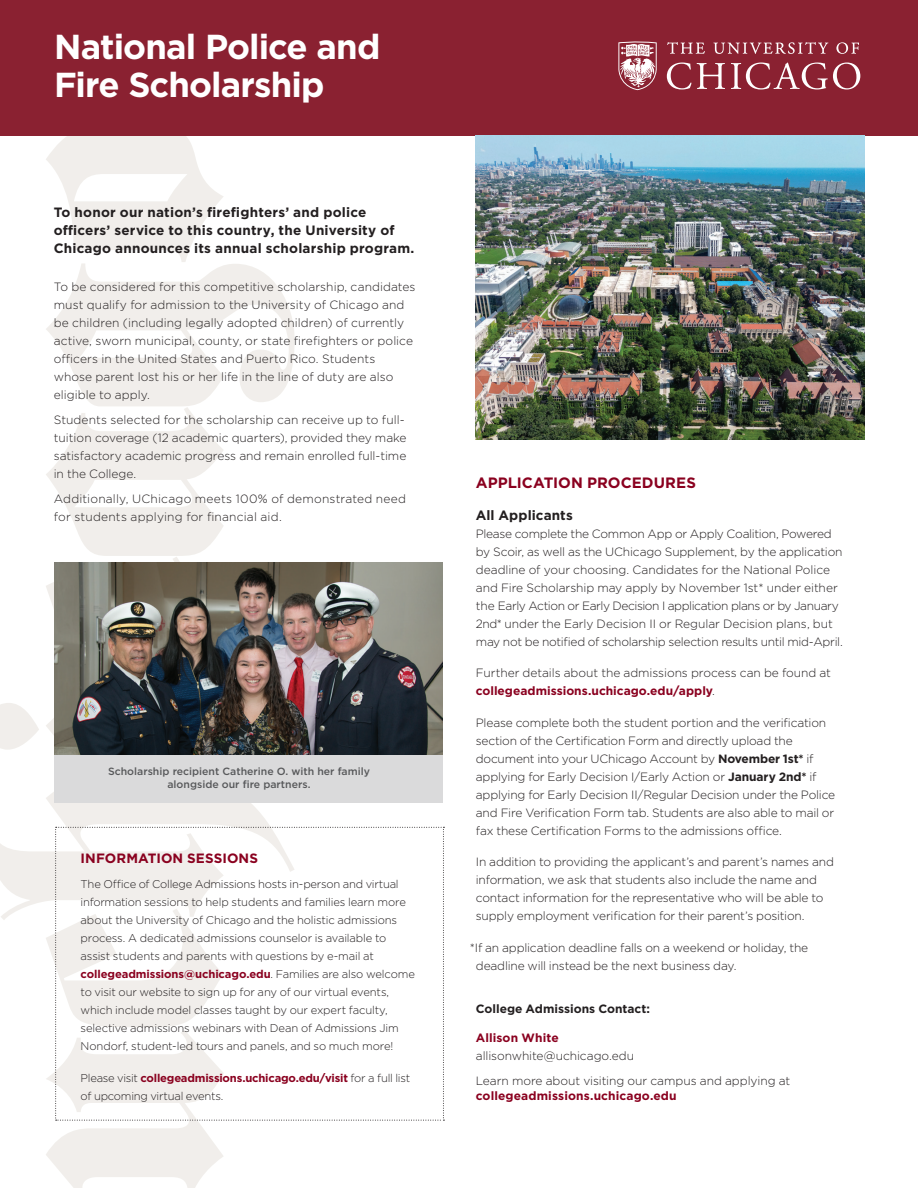
<style>
.page{position:relative;width:918px;height:1188px;background:#fff}
.page>*{position:absolute;margin:0;border:0;box-sizing:border-box;transform-origin:0 0}
.t1{font:700 34.65px/37.5px "Gotham";letter-spacing:-.025em;color:#fff}
.t2{font:700 15px "Gotham";color:#8a011f}
.t3{font:700 13.5px/18px "Gotham";letter-spacing:.015em;color:#231f20}
.t4{font:700 13.5px "Gotham";letter-spacing:.01em;color:#8a011f}
.t5{font:300 12px/18px "Gotham";letter-spacing:-.01em;color:#231f20}
.t6{font:300 12px/18px "Gotham";letter-spacing:.015em;color:#231f20}
.t7{font:700 12px "Gotham";letter-spacing:.01em;color:#8a011f}
.t8{font:700 12px "Gotham";color:#231f20}
.t9{font:300 11.25px/18px "Gotham";letter-spacing:-.015em;color:#231f20}
.t10{font:500 10.5px/12.6px "Gotham";color:#57585a;text-align:center}
.s1{font-weight:700;color:#8a011f}
.s2{font-weight:700}
</style>
<div class="page">
<svg style="left:0;top:135px;width:295px;height:1053px"></svg>
<div style="left:0;top:0;width:918px;height:135px;background:#8a2131"></div>
<div style="left:54px;top:755px;width:388px;height:48px;background:#dadadb"></div>
<img style="left:54px;top:563px;width:388px;height:192px">
<svg style="left:55px;top:827px;width:389px;height:294px"></svg>
<img style="left:476px;top:135px;width:388px;height:305px">
<svg style="left:618px;top:41px;width:242px;height:49px"></svg>
<h1 class="t1" style="left:54px;top:28px;width:328px">National Police and<br>Fire Scholarship</h1>
<p class="t3" style="left:54px;top:203px;width:362px">To honor our nation’s firefighters’ and police officers’ service to this country, the University of<br>Chicago announces its annual scholarship program.</p>
<p class="t5" style="left:54px;top:278px;width:363px">To be considered for this competitive scholarship, candidates must qualify for admission to the University of Chicago and be children (including legally adopted children) of currently active, sworn municipal, county, or state firefighters or police officers in the United States and Puerto Rico. Students whose parent lost his or her life in the line of duty are also eligible to apply.</p>
<p class="t5" style="left:54px;top:411px;width:354px">Students selected for the scholarship can receive up to full&shy;tuition coverage (12 academic quarters), provided they make satisfactory academic progress and remain enrolled full-time in the College.</p>
<p class="t6" style="left:54px;top:489px;width:354px">Additionally, UChicago meets 100% of demonstrated need for students applying for financial aid.</p>
<p class="t10" style="left:108px;top:765px;width:263px">Scholarship recipient Catherine O. with her family alongside our fire partners.</p>
<p class="t4" style="left:81px;top:850px;width:179px">INFORMATION SESSIONS</p>
<p class="t9" style="left:81px;top:875px;width:336px">The Office of College Admissions hosts in-person and virtual information sessions to help students and families learn more about the University of Chicago and the holistic admissions process. A dedicated admissions counselor is available to assist students and parents with questions by e-mail at <span class="s1">collegeadmissions@uchicago.edu</span>. Families are also welcome to visit our website to sign up for any of our virtual events, which include model classes taught by our expert faculty, selective admissions webinars with Dean of Admissions Jim Nondorf, student-led tours and panels, and so much more!</p>
<p class="t9" style="left:81px;top:1068px;width:331px">Please visit <span class="s1">collegeadmissions.uchicago.edu/visit</span> for a full list of upcoming virtual events.</p>
<p class="t2" style="left:476px;top:473px;width:222px">APPLICATION PROCEDURES</p>
<p class="t3" style="left:476px;top:506px;width:98px">All Applicants</p>
<p class="t5" style="left:476px;top:524px;width:368px">Please complete the Common App or Apply Coalition, Powered by Scoir, as well as the UChicago Supplement, by the application deadline of your choosing. Candidates for the National Police and Fire Scholarship may apply by November 1st* under either the Early Action or Early Decision I application plans or by January 2nd* under the Early Decision II or Regular Decision plans, but may not be notified of scholarship selection results until mid-April.</p>
<p class="t5" style="left:476px;top:664px;width:357px">Further details about the admissions process can be found at <span class="s1">collegeadmissions.uchicago.edu/apply</span>.</p>
<p class="t5" style="left:476px;top:713px;width:361px">Please complete both the student portion and the verification section of the Certification Form and directly upload the document into your UChicago Account by <span class="s2">November 1st*</span> if applying for Early Decision I/Early Action or <span class="s2">January 2nd*</span> if applying for Early Decision II/Regular Decision under the Police and Fire Verification Form tab. Students are also able to mail or fax these Certification Forms to the admissions office.</p>
<p class="t5" style="left:476px;top:853px;width:360px">In addition to providing the applicant’s and parent’s names and information, we ask that students also include the name and contact information for the representative who will be able to supply employment verification for their parent’s position.</p>
<p class="t5" style="left:476px;top:938px;width:334px;text-indent:-6px">*If an application deadline falls on a weekend or holiday, the deadline will instead be the next business day.</p>
<p class="t8" style="left:476px;top:1001px;width:176px">College Admissions Contact:</p>
<p class="t7" style="left:476px;top:1030px;width:84px">Allison White</p>
<p class="t5" style="left:476px;top:1043px;width:316px;line-height:24.8px">allisonwhite@uchicago.edu<br>Learn more about visiting our campus and applying at</p>
<p class="t7" style="left:476px;top:1087px;width:202px">collegeadmissions.uchicago.edu</p>
</div>
